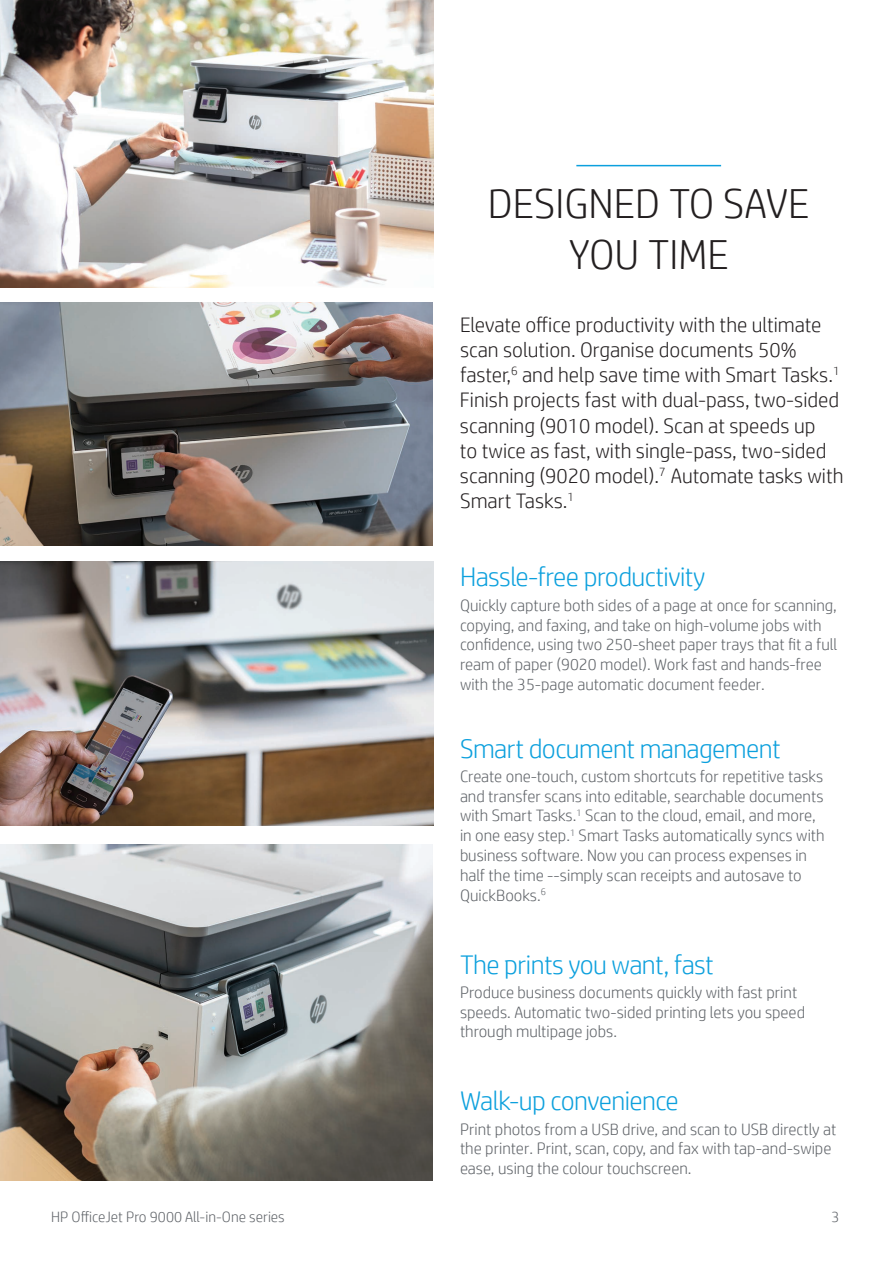
<style>
.page{position:relative;width:893px;height:1263px;background:#fff}
.page>*{position:absolute;margin:0;border:0;box-sizing:border-box;transform-origin:0 0}
.t1{font:300 42px/50.4px "HP Simplified";color:#231f20;text-align:center}
.t2{font:300 27px "HP Simplified";letter-spacing:-.02em;color:#0ca0dd}
.t3{font:300 21px/25.2px "HP Simplified";color:#231f20}
.t4{font:300 16.5px/19.8px "HP Simplified";color:#5f6368}
.t5{font:300 15px "HP Simplified";color:#5f6368}
</style>
<div class="page">
<img style="left:0;top:562px;width:433px;height:263px">
<img style="left:0;top:0;width:433px;height:287px">
<img style="left:0;top:302px;width:433px;height:244px">
<img style="left:0;top:845px;width:433px;height:335px">
<hr style="left:576px;top:165px;width:145px;height:1px;background:#0ca0dd">
<h1 class="t1" style="left:488px;top:177px;width:323px">DESIGNED TO SAVE<br>YOU TIME</h1>
<p class="t3" style="left:460px;top:311px;width:385px">Elevate office productivity with the ultimate scan solution. Organise documents 50% faster,<sup>6</sup> and help save time with Smart Tasks.<sup>1<br></sup>Finish projects fast with dual-pass, two-sided scanning (9010 model). Scan at speeds up<br>to twice as fast, with single-pass, two-sided scanning (9020 model).<sup>7</sup> Automate tasks with Smart Tasks.<sup>1</sup></p>
<h2 class="t2" style="left:460px;top:559px;width:247px">Hassle-free productivity</h2>
<p class="t4" style="left:460px;top:595px;width:379px">Quickly capture both sides of a page at once for scanning, copying, and faxing, and take on high-volume jobs with confidence, using two 250-sheet paper trays that fit a full ream of paper (9020 model). Work fast and hands-free with the 35-page automatic document feeder.</p>
<h2 class="t2" style="left:460px;top:730px;width:322px">Smart document management</h2>
<p class="t4" style="left:460px;top:766px;width:366px">Create one-touch, custom shortcuts for repetitive tasks and transfer scans into editable, searchable documents with Smart Tasks.<sup>1</sup> Scan to the cloud, email, and more, in one easy step.<sup>1</sup> Smart Tasks automatically syncs with business software. Now you can process expenses in half the time --simply scan receipts and autosave to QuickBooks.<sup>6</sup></p>
<h2 class="t2" style="left:460px;top:946px;width:255px">The prints you want, fast</h2>
<p class="t4" style="left:460px;top:982px;width:347px">Produce business documents quickly with fast print speeds. Automatic two-sided printing lets you speed through multipage jobs.</p>
<h2 class="t2" style="left:460px;top:1083px;width:220px">Walk-up convenience</h2>
<p class="t4" style="left:460px;top:1118px;width:378px">Print photos from a USB drive, and scan to USB directly at the printer. Print, scan, copy, and fax with tap-and-swipe ease, using the colour touchscreen.</p>
<p class="t5" style="left:51px;top:1207px;width:235px">HP OfficeJet Pro 9000 All-in-One series</p>
<p class="t5" style="left:832px;top:1207px;width:10px">3</p>
</div>
